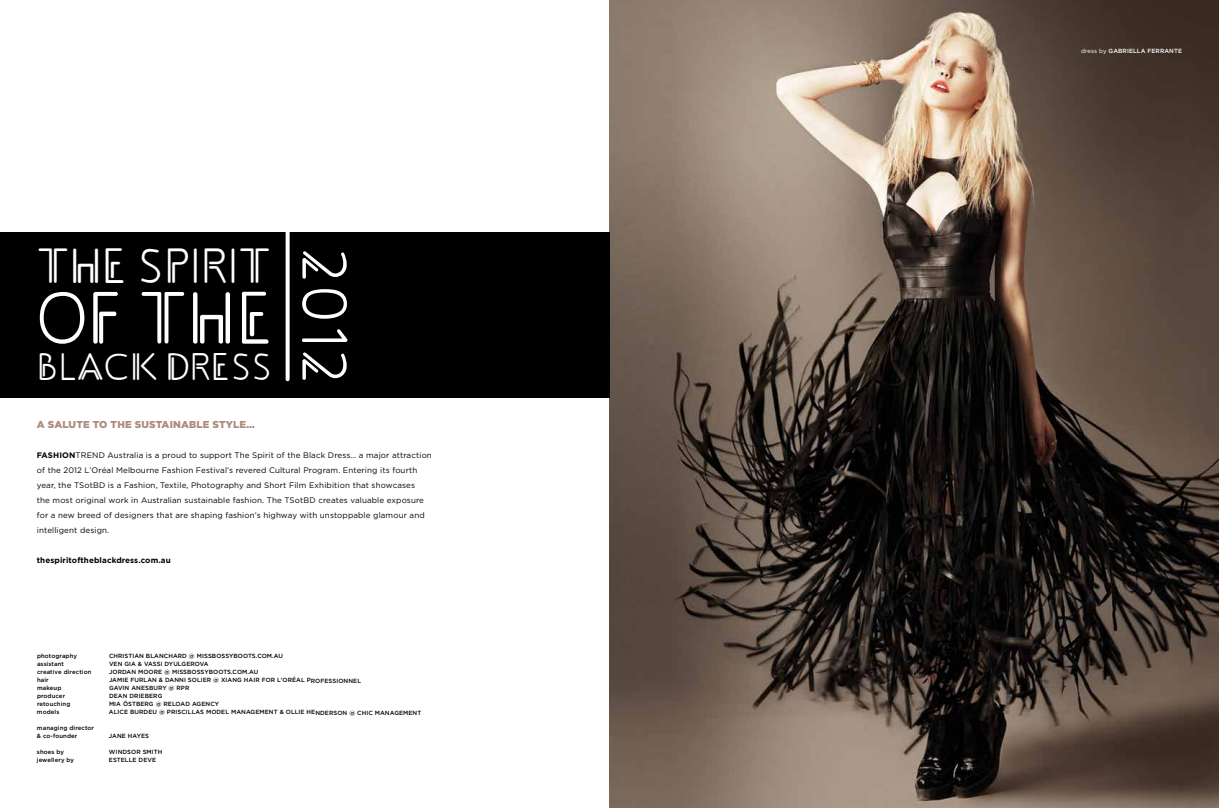
<style>
.page{position:relative;width:1219px;height:808px;background:#fff}
.page>*{position:absolute;margin:0;border:0;box-sizing:border-box;transform-origin:0 0}
.t1{font:73.8px "SS Adec";color:#fff}
.t2{font:65.1px "SS Adec";color:#fff}
.t3{font:49.4px "SS Adec";color:#fff}
.t4{font:38.4px "SS Adec";color:#fff}
.t5{font:900 10px "Gotham HTF";letter-spacing:.015em;color:#ac8a7b}
.t6{font:8px/15px "Gotham HTF";letter-spacing:.015em;color:#000}
.t7{font:700 8px "Gotham HTF";letter-spacing:.015em;color:#000}
.t8{font:500 6px/8px "Gotham HTF";letter-spacing:.015em;color:#000}
.t9{font:500 6px "Gotham HTF";letter-spacing:.015em;color:#fff}
.s1{font-weight:700}
.s2{font-weight:400}
</style>
<div class="page">
<img style="left:609px;top:0;width:610px;height:808px">
<div style="left:0;top:232px;width:609px;height:166px;background:#000"></div>
<svg style="left:286px;top:232px;width:4px;height:147px"></svg>
<h3 class="t3" style="left:37px;top:235px;width:236px">THE SPIRIT</h3>
<h2 class="t2" style="left:365px;top:246px;width:141px;rotate:90deg">2012</h2>
<h1 class="t1" style="left:37px;top:272px;width:239px">OF THE</h1>
<h3 class="t4" style="left:37px;top:343px;width:237px">BLACK DRESS</h3>
<h3 class="t5" style="left:37px;top:419px;width:219px">A SALUTE TO THE SUSTAINABLE STYLE…</h3>
<p class="t6" style="left:37px;top:448px;width:397px"><span class="s1">FASHION</span>TREN D Australia is a proud to support The Spirit of the Black Dress… a major attraction of the 2012 L’Oréal Melbourne Fashion Festival’s revered Cultural Program. Entering its fourth year, the TSotBD is a Fashion, Textile, Photography and Short Film Exhibition that showcases<br>the most original work in Australian sustainable fashion. The TSotBD creates valuable exposure for a new breed of designers that are shaping fashion’s highway with unstoppable glamour and intelligent design.</p>
<h3 class="t7" style="left:37px;top:556px;width:135px">thespiritoftheblackdress.com.au</h3>
<p class="t8" style="left:37px;top:652px;width:41px">photography</p>
<p class="t8" style="left:109px;top:652px;width:176px">CHRISTIAN BLANCHARD @ MISSBOSSYBOOTS.COM.AU</p>
<p class="t8" style="left:37px;top:660px;width:29px">assistant</p>
<p class="t8" style="left:109px;top:660px;width:101px">VEN GIA &amp; VASSI DYULGEROVA</p>
<p class="t8" style="left:37px;top:668px;width:56px">creative direction</p>
<p class="t8" style="left:109px;top:668px;width:151px">JORDAN MOORE @ MISSBOSSYBOOTS.COM.AU</p>
<p class="t8" style="left:37px;top:676px;width:13px">hair</p>
<p class="t8" style="left:109px;top:676px;width:254px">JAMIE FURLAN &amp; DANNI SOLIER @ XIANG HAIR FOR L’ORÉAL PROFESSIONNEL</p>
<p class="t8" style="left:37px;top:684px;width:26px">makeup</p>
<p class="t8" style="left:109px;top:684px;width:82px">GAVIN ANESBURY @ RPR</p>
<p class="t8" style="left:37px;top:692px;width:30px">producer</p>
<p class="t8" style="left:109px;top:692px;width:55px">DEAN DRIEBERG</p>
<p class="t8" style="left:37px;top:700px;width:35px">retouching</p>
<p class="t8" style="left:109px;top:700px;width:112px">MIA ÖSTBERG @ RELOAD AGENCY</p>
<p class="t8" style="left:37px;top:708px;width:24px">models</p>
<p class="t8" style="left:109px;top:708px;width:314px">ALICE BURDEU @ PRISCILLAS MODEL MANAGEMENT &amp; OLLIE HENDERSON @ CHIC MANAGEMENT</p>
<p class="t8" style="left:37px;top:724px;width:59px">managing director &amp; co-founder</p>
<p class="t8" style="left:109px;top:732px;width:42px">JANE HAYES</p>
<p class="t8" style="left:37px;top:748px;width:29px">shoes by</p>
<p class="t8" style="left:109px;top:748px;width:55px">WINDSOR SMITH</p>
<p class="t8" style="left:37px;top:756px;width:39px">jewellery by</p>
<p class="t8" style="left:109px;top:756px;width:49px">ESTELLE DEVE</p>
<p class="t9" style="left:1081px;top:48px;width:103px"><span class="s2">dress by</span> GABRIELLA FERRANTE</p>
</div>
